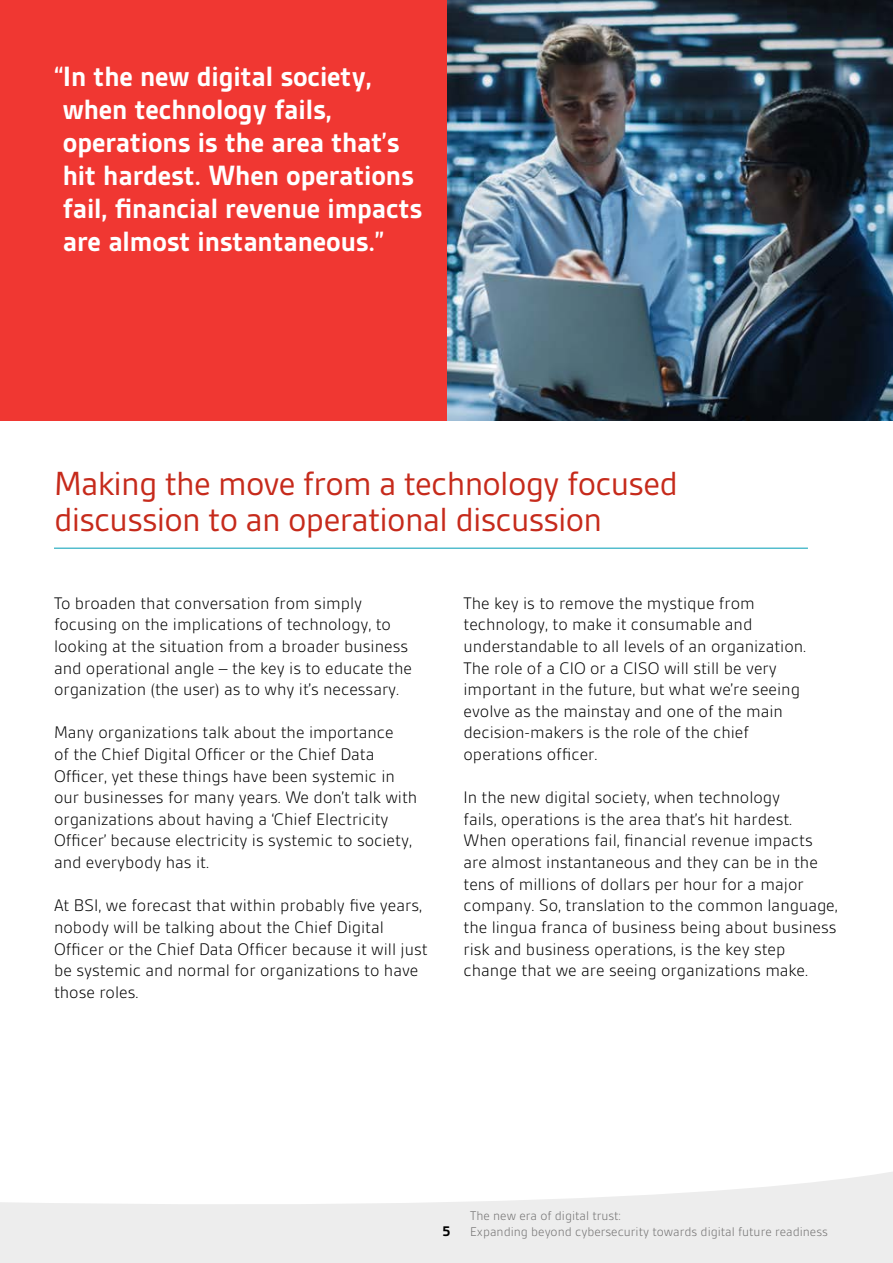
<style>
.page{position:relative;width:893px;height:1263px;background:#fff}
.page>*{position:absolute;margin:0;border:0;box-sizing:border-box;transform-origin:0 0}
.t1{font:36px/36px "BSI Gesta";letter-spacing:-.02em;color:#c62a1b}
.t2{font:700 30px/33px "BSI Gesta";letter-spacing:-.005em;color:#fff}
.t3{font:300 18px/21.6px "BSI Gesta";color:#000}
.t4{font:700 15px "BSI Gesta";color:#000}
.t5{font:300 13.5px/16.2px "BSI Gesta";color:#706f6f}
</style>
<div class="page">
<svg style="left:0;top:1172px;width:893px;height:91px;fill:#ededed"></svg>
<img style="left:446px;top:0;width:447px;height:421px">
<div style="left:0;top:0;width:446px;height:421px;background:#f03732"></div>
<hr style="left:54px;top:548px;width:754px;height:1px;background:#009eb5">
<h2 class="t2" style="left:54px;top:60px;width:370px">“In the new digital society, when technology fails, operations is the area that’s hit hardest. When operations fail, financial revenue impacts are almost instantaneous.”</h2>
<h1 class="t1" style="left:54px;top:465px;width:625px">Making the move from a technology focused discussion to an operational discussion</h1>
<p class="t3" style="left:54px;top:592px;width:360px">To broaden that conversation from simply focusing on the implications of technology, to looking at the situation from a broader business and operational angle – the key is to educate the organization (the user) as to why it’s necessary.</p>
<p class="t3" style="left:54px;top:722px;width:365px">Many organizations talk about the importance<br>of the Chief Digital Officer or the Chief Data Officer, yet these things have been systemic in our businesses for many years. We don’t talk with organizations about having a ‘Chief Electricity Officer’ because electricity is systemic to society, and everybody has it.</p>
<p class="t3" style="left:54px;top:895px;width:375px">At BSI, we forecast that within probably five years, nobody will be talking about the Chief Digital Officer or the Chief Data Officer because it will just be systemic and normal for organizations to have those roles.</p>
<p class="t3" style="left:463px;top:592px;width:344px">The key is to remove the mystique from technology, to make it consumable and understandable to all levels of an organization.<br>The role of a CIO or a CISO will still be very important in the future, but what we’re seeing evolve as the mainstay and one of the main decision-makers is the role of the chief operations officer.</p>
<p class="t3" style="left:463px;top:787px;width:376px">In the new digital society, when technology<br>fails, operations is the area that’s hit hardest.<br>When operations fail, financial revenue impacts are almost instantaneous and they can be in the tens of millions of dollars per hour for a major company. So, translation to the common language, the lingua franca of business being about business risk and business operations, is the key step change that we are seeing organizations make.</p>
<p class="t4" style="left:442px;top:1223px;width:10px">5</p>
<p class="t5" style="left:470px;top:1207px;width:359px">The new era of digital trust:<br>Expanding beyond cybersecurity towards digital future readiness</p>
</div>
